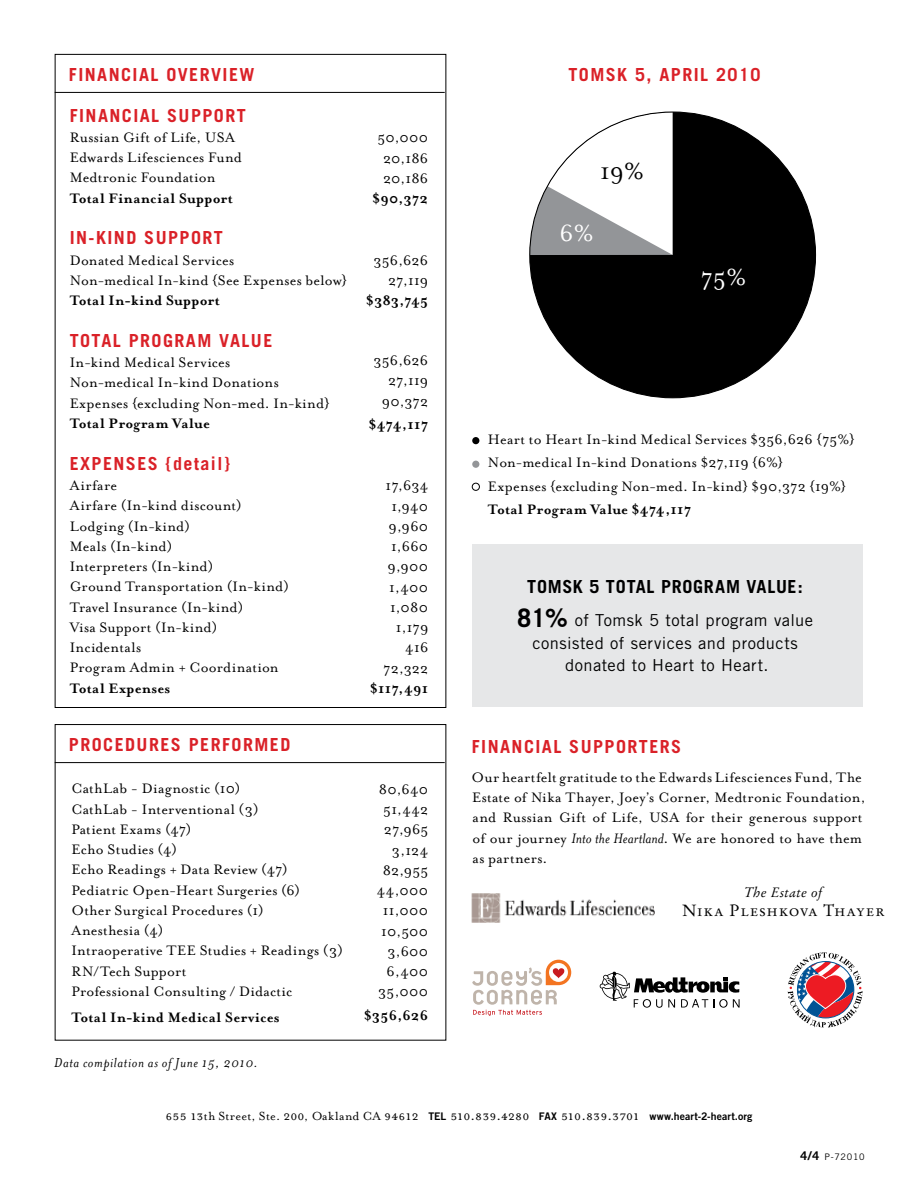
<style>
.page{position:relative;width:918px;height:1188px;background:#fff}
.page>*{position:absolute;margin:0;border:0;box-sizing:border-box;transform-origin:0 0}
.t1{font:26.7px "Mrs Eaves Roman";color:#fff}
.t2{font:26.7px "Mrs Eaves Roman";color:#000}
.t3{font:700 18px "Trade Gothic";letter-spacing:.08em;color:#da2128}
.t4{font:700 18px "Trade Gothic";letter-spacing:.04em;color:#000}
.t5{font:16.5px/22.5px "Trade Gothic";letter-spacing:.03em;color:#000;text-align:center}
.t6{font:16.2px "Stempel Garamond Roman SC";letter-spacing:.07em;color:#000}
.t7{font:15.75px/20.2px "Mrs Eaves Roman";letter-spacing:.02em;color:#000}
.t8{font:700 15.75px "Mrs Eaves";letter-spacing:.015em;color:#000}
.t9{font:15px "Mrs Eaves Small Caps";letter-spacing:-.005em;color:#000}
.t10{font:italic 15px "Mrs Eaves";letter-spacing:.04em;color:#000}
.t11{font:13.5px "Stempel Garamond Italic Os F";letter-spacing:.015em;color:#000}
.t12{font:9px "Trade Gothic";letter-spacing:.08em;color:#000}
.s1{font-weight:700;font-size:25.5px}
.s2{font-family:"Mrs Eaves";font-style:italic}
.s3{font-family:"Mrs Eaves Roman";font-size:13.5px}
.s4{font-family:"Trade Gothic Bold Two";font-size:10.5px}
.s5{font-weight:700;font-size:12px}
</style>
<div class="page">
<div style="left:530px;top:112px;width:286px;height:286px;background:#000;border-radius:50%"></div>
<svg style="left:530px;top:112px;width:143px;height:143px"></svg>
<div style="left:472px;top:437px;width:7px;height:7px;background:#000;border-radius:50%"></div>
<div style="left:472px;top:483px;width:8px;height:8px;border:1px solid #000;border-radius:50%"></div>
<div style="left:472px;top:461px;width:7px;height:7px;background:#939598;border-radius:50%"></div>
<div style="left:472px;top:545px;width:391px;height:162px;background:#e6e7e8"></div>
<svg style="left:788px;top:952px;width:75px;height:76px"></svg>
<img style="left:471px;top:893px;width:184px;height:29px">
<svg style="left:600px;top:972px;width:140px;height:36px"></svg>
<svg style="left:472px;top:960px;width:99px;height:56px"></svg>
<hr style="left:55px;top:92px;width:390px;height:1px;background:#000">
<hr style="left:55px;top:762px;width:390px;height:1px;background:#000">
<p class="t3" style="left:69px;top:64px;width:187px">FINANCIAL OVERVIEW</p>
<p class="t3" style="left:568px;top:63px;width:194px">TOMSK 5, APRIL 2010</p>
<p class="t3" style="left:70px;top:104px;width:178px">FINANCIAL SUPPORT</p>
<p class="t7" style="left:70px;top:127px;width:174px">Russian Gift of Life, USA<br>Edwards Lifesciences Fund<br>Medtronic Foundation</p>
<p class="t8" style="left:70px;top:189px;width:164px">Total Financial Support</p>
<p class="t3" style="left:70px;top:227px;width:155px">IN-KIND SUPPORT</p>
<p class="t7" style="left:70px;top:250px;width:279px">Donated Medical Services<br>Non-medical In-kind {See Expenses below}</p>
<p class="t8" style="left:70px;top:291px;width:151px">Total In-kind Support</p>
<p class="t3" style="left:70px;top:329px;width:204px">TOTAL PROGRAM VALUE</p>
<p class="t7" style="left:70px;top:353px;width:262px">In-kind Medical Services<br>Non-medical In-kind Donations<br>Expenses {excluding Non-med. In-kind}</p>
<p class="t8" style="left:70px;top:414px;width:142px">Total Program Value</p>
<p class="t3" style="left:70px;top:452px;width:162px">EXPENSES {detail}</p>
<p class="t7" style="left:70px;top:475px;width:221px">Airfare<br>Airfare (In-kind discount)<br>Lodging (In-kind)<br>Meals (In-kind)<br>Interpreters (In-kind)<br>Ground Transportation (In-kind)<br>Travel Insurance (In-kind)<br>Visa Support (In-kind)<br>Incidentals<br>Program Admin + Coordination</p>
<p class="t8" style="left:70px;top:679px;width:102px">Total Expenses</p>
<p class="t3" style="left:69px;top:734px;width:223px">PROCEDURES PERFORMED</p>
<p class="t7" style="left:71px;top:779px;width:273px">CathLab - Diagnostic (10)<br>CathLab - Interventional (3)<br>Patient Exams (47)<br>Echo Studies (4)<br>Echo Readings + Data Review (47)<br>Pediatric Open-Heart Surgeries (6)<br>Other Surgical Procedures (1)<br>Anesthesia (4)<br>Intraoperative TEE Studies + Readings (3)<br>RN/Tech Support<br>Professional Consulting / Didactic</p>
<p class="t8" style="left:71px;top:1008px;width:210px">Total In-kind Medical Services</p>
<p class="t10" style="left:54px;top:1054px;width:205px">Data compilation as of June 15, 2010.</p>
<p class="t7" style="left:377px;top:128px;width:52px;text-align:center">50,000<br>20,186<br>20,186</p>
<p class="t8" style="left:372px;top:189px;width:57px">$90,372</p>
<p class="t7" style="left:374px;top:250px;width:56px;text-align:right">356,626<br>27,119</p>
<p class="t8" style="left:366px;top:291px;width:63px">$383,745</p>
<p class="t7" style="left:374px;top:351px;width:56px;text-align:right">356,626<br>27,119<br>90,372</p>
<p class="t8" style="left:369px;top:415px;width:61px">$474,117</p>
<p class="t7" style="left:383px;top:476px;width:47px;text-align:right">17,634<br>1,940<br>9,960<br>1,660<br>9,900<br>1,400<br>1,080<br>1,179<br>416<br>72,322</p>
<p class="t8" style="left:370px;top:679px;width:60px">$117,491</p>
<p class="t7" style="left:377px;top:779px;width:53px;text-align:right">80,640<br>51,442<br>27,965<br>3,124<br>82,955<br>44,000<br>11,000<br>10,500<br>3,600<br>6,400<br>35,000</p>
<p class="t8" style="left:364px;top:1007px;width:66px">$356,626</p>
<h1 class="t2" style="left:600px;top:157px;width:46px">19%</h1>
<h1 class="t1" style="left:559px;top:219px;width:36px">6%</h1>
<h1 class="t1" style="left:700px;top:262px;width:48px">75%</h1>
<p class="t7" style="left:488px;top:428px;width:368px;line-height:23.2px">Heart to Heart In-kind Medical Services $356,626 {75%}<br>Non-medical In-kind Donations $27,119 {6%}<br>Expenses {excluding Non-med. In-kind} $90,372 {19%}</p>
<p class="t8" style="left:488px;top:500px;width:205px">Total Program Value $474,117</p>
<p class="t4" style="left:527px;top:576px;width:277px">TOMSK 5 TOTAL PROGRAM VALUE:</p>
<p class="t5" style="left:517px;top:609px;width:297px"><span class="s1">81%</span> of Tomsk 5 total program value consisted of services and products donated to Heart to Heart.</p>
<p class="t3" style="left:472px;top:735px;width:211px">FINANCIAL SUPPORTERS</p>
<p class="t7" style="left:472px;top:767px;width:396px">Our heartfelt gratitude to the Edwards Lifesciences Fund, The Estate of Nika Thayer, Joey’s Corner, Medtronic Foundation, and Russian Gift of Life, USA for their generous support of our journey <span class="s2">Into the Heartland</span>. We are honored to have them as partners.</p>
<p class="t11" style="left:744px;top:884px;width:80px">The Estate of</p>
<p class="t6" style="left:682px;top:901px;width:204px">Nika Pleshkova Thayer</p>
<p class="t9" style="left:166px;top:1108px;width:588px">655 13<span class="s3">th Street, Ste.</span> 200<span class="s3">, Oakland CA</span> 94612 <span class="s4">TEL</span> 510.839.4280 <span class="s4">FAX</span> 510.839.3701 <span class="s4">www.heart-2-heart.org</span></p>
<p class="t12" style="left:801px;top:1152px;width:66px"><span class="s5">4/4</span> P-72010</p>
</div>
